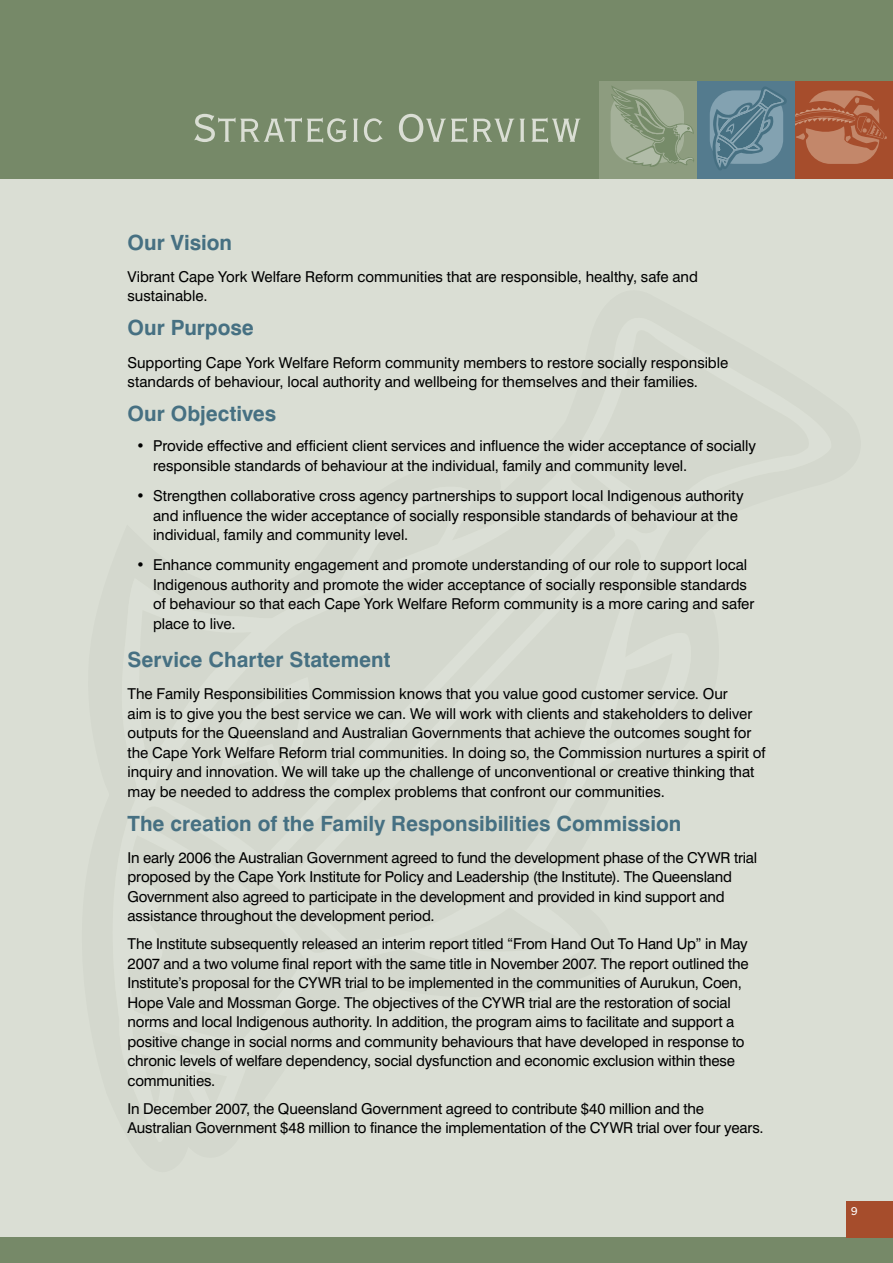
<style>
.page{position:relative;width:893px;height:1263px;background:#fff}
.page>*{position:absolute;margin:0;border:0;box-sizing:border-box;transform-origin:0 0}
.t1{font:52.5px "Copperplate Twenty Nine BC";letter-spacing:-.025em;color:#daded4}
.t2{font:700 21px "Swiss 721 BT";color:#467082}
.t3{font:15px/19.5px "Swiss 721 BT";letter-spacing:-.005em;color:#000}
.t4{font:15px "Copperplate Twenty Nine BC";color:#fff}
</style>
<div class="page">
<div style="left:0;top:0;width:893px;height:179px;background:#768968"></div>
<div style="left:0;top:179px;width:893px;height:1058px;background:#daded4"></div>
<div style="left:795px;top:81px;width:98px;height:98px;background:#a64d2c"></div>
<svg style="left:795px;top:91px;width:92px;height:73px"></svg>
<div style="left:600px;top:81px;width:97px;height:98px;background:#8d9c7f"></div>
<svg style="left:611px;top:86px;width:83px;height:81px"></svg>
<div style="left:697px;top:81px;width:98px;height:98px;background:#547b8e"></div>
<svg style="left:710px;top:87px;width:77px;height:83px"></svg>
<div style="left:0;top:1237px;width:893px;height:26px;background:#768968"></div>
<div style="left:846px;top:1201px;width:47px;height:36px;background:#a64d2c"></div>
<h1 class="t1" style="left:192px;top:103px;width:392px">Strategic Overview</h1>
<h2 class="t2" style="left:128px;top:229px;width:106px">Our Vision</h2>
<p class="t3" style="left:128px;top:267px;width:572px">Vibrant Cape York Welfare Reform communities that are responsible, healthy, safe and sustainable.</p>
<h2 class="t2" style="left:128px;top:315px;width:128px">Our Purpose</h2>
<p class="t3" style="left:128px;top:352px;width:602px">Supporting Cape York Welfare Reform community members to restore socially responsible standards of behaviour, local authority and wellbeing for themselves and their families.</p>
<h2 class="t2" style="left:128px;top:401px;width:150px">Our Objectives</h2>
<p class="t3" style="left:153px;top:436px;width:605px;text-indent:-17px">• Provide effective and efficient client services and influence the wider acceptance of socially responsible standards of behaviour at the individual, family and community level.</p>
<p class="t3" style="left:153px;top:486px;width:592px;text-indent:-17px">• Strengthen collaborative cross agency partnerships to support local Indigenous authority and influence the wider acceptance of socially responsible standards of behaviour at the individual, family and community level.</p>
<p class="t3" style="left:153px;top:555px;width:603px;text-indent:-17px">• Enhance community engagement and promote understanding of our role to support local Indigenous authority and promote the wider acceptance of socially responsible standards of behaviour so that each Cape York Welfare Reform community is a more caring and safer place to live.</p>
<h2 class="t2" style="left:128px;top:647px;width:264px">Service Charter Statement</h2>
<p class="t3" style="left:128px;top:684px;width:639px">The Family Responsibilities Commission knows that you value good customer service. Our<br>aim is to give you the best service we can. We will work with clients and stakeholders to deliver outputs for the Queensland and Australian Governments that achieve the outcomes sought for the Cape York Welfare Reform trial communities. In doing so, the Commission nurtures a spirit of inquiry and innovation. We will take up the challenge of unconventional or creative thinking that may be needed to address the complex problems that confront our communities.</p>
<h2 class="t2" style="left:128px;top:810px;width:555px">The creation of the Family Responsibilities Commission</h2>
<p class="t3" style="left:128px;top:848px;width:631px">In early 2006 the Australian Government agreed to fund the development phase of the CYWR trial proposed by the Cape York Institute for Policy and Leadership (the Institute). The Queensland Government also agreed to participate in the development and provided in kind support and assistance throughout the development period.</p>
<p class="t3" style="left:128px;top:934px;width:623px">The Institute subsequently released an interim report titled “From Hand Out To Hand Up” in May 2007 and a two volume final report with the same title in November 2007. The report outlined the Institute’s proposal for the CYWR trial to be implemented in the communities of Aurukun, Coen, Hope Vale and Mossman Gorge. The objectives of the CYWR trial are the restoration of social norms and local Indigenous authority. In addition, the program aims to facilitate and support a positive change in social norms and community behaviours that have developed in response to chronic levels of welfare dependency, social dysfunction and economic exclusion within these communities.</p>
<p class="t3" style="left:128px;top:1099px;width:638px">In December 2007, the Queensland Government agreed to contribute $40 million and the<br>Australian Government $48 million to finance the implementation of the CYWR trial over four years.</p>
<p class="t4" style="left:850px;top:1203px;width:9px">9</p>
</div>
